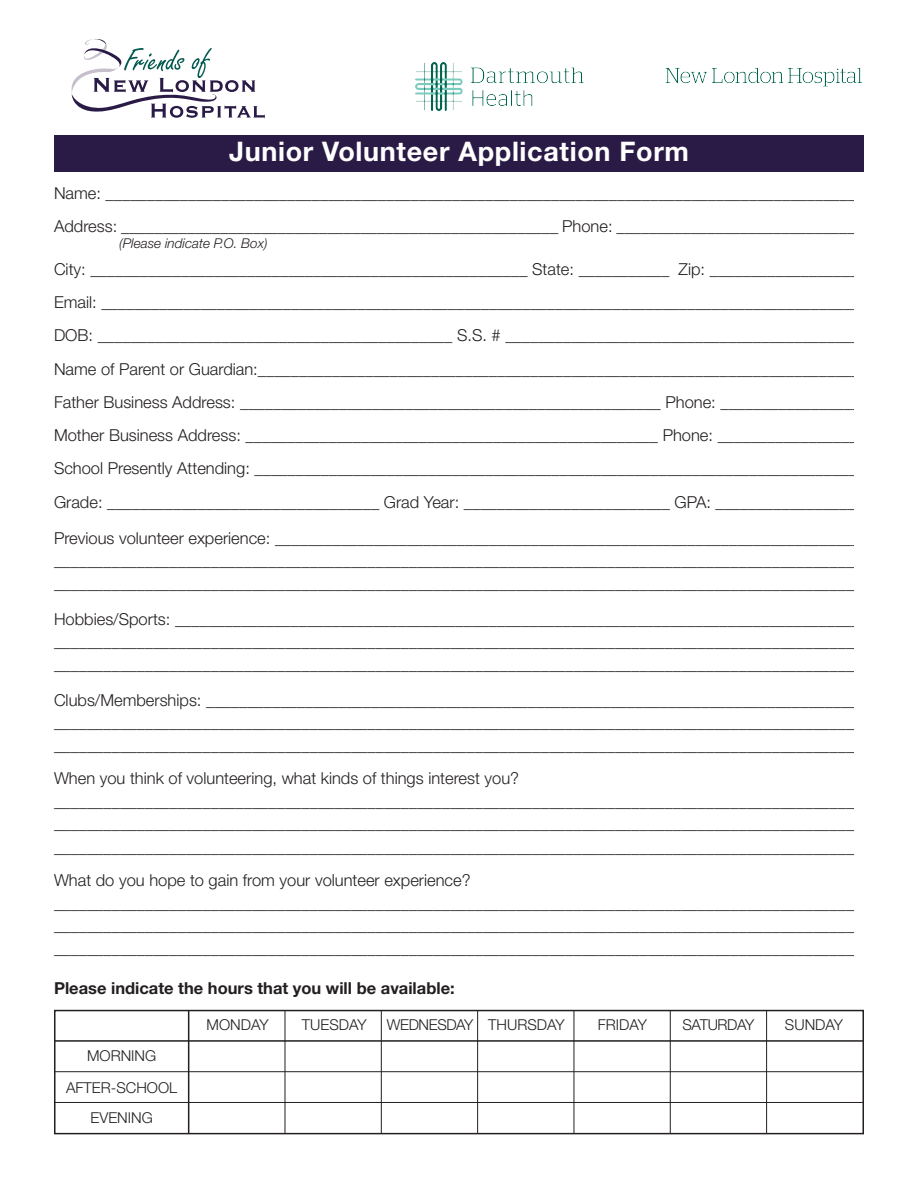
<style>
.page{position:relative;width:918px;height:1188px;background:#fff}
.page>*{position:absolute;margin:0;border:0;box-sizing:border-box;transform-origin:0 0}
.t1{font:700 27px "Helvetica Neue LT Std";letter-spacing:.025em;color:#fff}
.t2{font:300 16.5px/22.5px "Helvetica Neue LT Std";color:#231f20}
.t3{font:700 16.5px "Helvetica Neue LT Std";color:#231f20}
.t4{font:300 15px "Helvetica Neue LT Std";color:#231f20}
.t5{font:300 15px "Helvetica Neue LT Std";letter-spacing:-.025em;color:#231f20}
.t6{font:italic 300 13.5px "Helvetica Neue LT Std";color:#231f20}
</style>
<div class="page">
<svg style="left:71px;top:39px;width:194px;height:79px"></svg>
<div style="left:54px;top:135px;width:810px;height:37px;background:#2a1b46"></div>
<div style="left:54px;top:1010px;width:810px;height:124px;border:2px solid #231f20"></div>
<hr style="left:54px;top:1040px;width:809px;height:2px;background:#231f20">
<hr style="left:54px;top:1071px;width:809px;height:1px;background:#231f20">
<hr style="left:54px;top:1102px;width:809px;height:1px;background:#231f20">
<hr style="left:188px;top:1010px;width:1px;height:124px;background:#231f20">
<hr style="left:285px;top:1010px;width:1px;height:124px;background:#231f20">
<hr style="left:381px;top:1010px;width:1px;height:124px;background:#231f20">
<hr style="left:477px;top:1010px;width:1px;height:124px;background:#231f20">
<hr style="left:574px;top:1010px;width:1px;height:124px;background:#231f20">
<hr style="left:670px;top:1010px;width:1px;height:124px;background:#231f20">
<hr style="left:766px;top:1010px;width:1px;height:124px;background:#231f20">
<img style="left:416px;top:63px;width:445px;height:47px">
<p class="t1" style="left:229px;top:135px;width:461px">Junior Volunteer Application Form</p>
<p class="t2" style="left:54px;top:181px;width:804px">Name: ___________________________________________________________________________________________</p>
<p class="t2" style="left:54px;top:214px;width:811px">Address: _____________________________________________________ Phone: ______________________________</p>
<p class="t6" style="left:119px;top:235px;width:150px">(Please indicate P.O. Box)</p>
<p class="t2" style="left:54px;top:257px;width:806px">City: _____________________________________________________ State: ___________ Zip: __________________</p>
<p class="t2" style="left:54px;top:290px;width:808px">Email: ____________________________________________________________________________________________</p>
<p class="t2" style="left:54px;top:324px;width:808px">DOB: ___________________________________________ S.S. # ___________________________________________</p>
<p class="t2" style="left:54px;top:357px;width:808px">Name of Parent or Guardian:_________________________________________________________________________</p>
<p class="t2" style="left:54px;top:390px;width:808px">Father Business Address: ___________________________________________________ Phone: _________________</p>
<p class="t2" style="left:54px;top:424px;width:805px">Mother Business Address: __________________________________________________ Phone: _________________</p>
<p class="t2" style="left:54px;top:457px;width:804px">School Presently Attending: _________________________________________________________________________</p>
<p class="t2" style="left:54px;top:490px;width:811px">Grade: _________________________________ Grad Year: _________________________ GPA: __________________</p>
<p class="t2" style="left:54px;top:526px;width:810px;text-align:justify">Previous volunteer experience: _______________________________________________________________________ __________________________________________________________________________________________________ __________________________________________________________________________________________________</p>
<p class="t2" style="left:54px;top:607px;width:810px">Hobbies/Sports: ___________________________________________________________________________________ __________________________________________________________________________________________________ __________________________________________________________________________________________________</p>
<p class="t2" style="left:54px;top:688px;width:810px">Clubs/Memberships: _______________________________________________________________________________ __________________________________________________________________________________________________ __________________________________________________________________________________________________</p>
<p class="t2" style="left:54px;top:767px;width:467px">When you think of volunteering, what kinds of things interest you?</p>
<p class="t2" style="left:54px;top:789px;width:810px">__________________________________________________________________________________________________ __________________________________________________________________________________________________</p>
<p class="t2" style="left:54px;top:836px;width:810px">__________________________________________________________________________________________________</p>
<p class="t2" style="left:54px;top:869px;width:418px">What do you hope to gain from your volunteer experience?</p>
<p class="t2" style="left:54px;top:891px;width:810px;text-align:justify">__________________________________________________________________________________________________ __________________________________________________________________________________________________ __________________________________________________________________________________________________</p>
<p class="t3" style="left:54px;top:977px;width:402px">Please indicate the hours that you will be available:</p>
<p class="t4" style="left:207px;top:1016px;width:63px">MONDAY</p>
<p class="t4" style="left:302px;top:1016px;width:66px">TUESDAY</p>
<p class="t5" style="left:387px;top:1016px;width:88px">WEDNESDAY</p>
<p class="t4" style="left:488px;top:1016px;width:78px">THURSDAY</p>
<p class="t4" style="left:598px;top:1016px;width:51px">FRIDAY</p>
<p class="t5" style="left:683px;top:1016px;width:73px">SATURDAY</p>
<p class="t4" style="left:785px;top:1016px;width:60px">SUNDAY</p>
<p class="t4" style="left:87px;top:1047px;width:71px">MORNING</p>
<p class="t4" style="left:66px;top:1078px;width:113px">AFTER-SCHOOL</p>
<p class="t4" style="left:91px;top:1108px;width:64px">EVENING</p>
</div>
